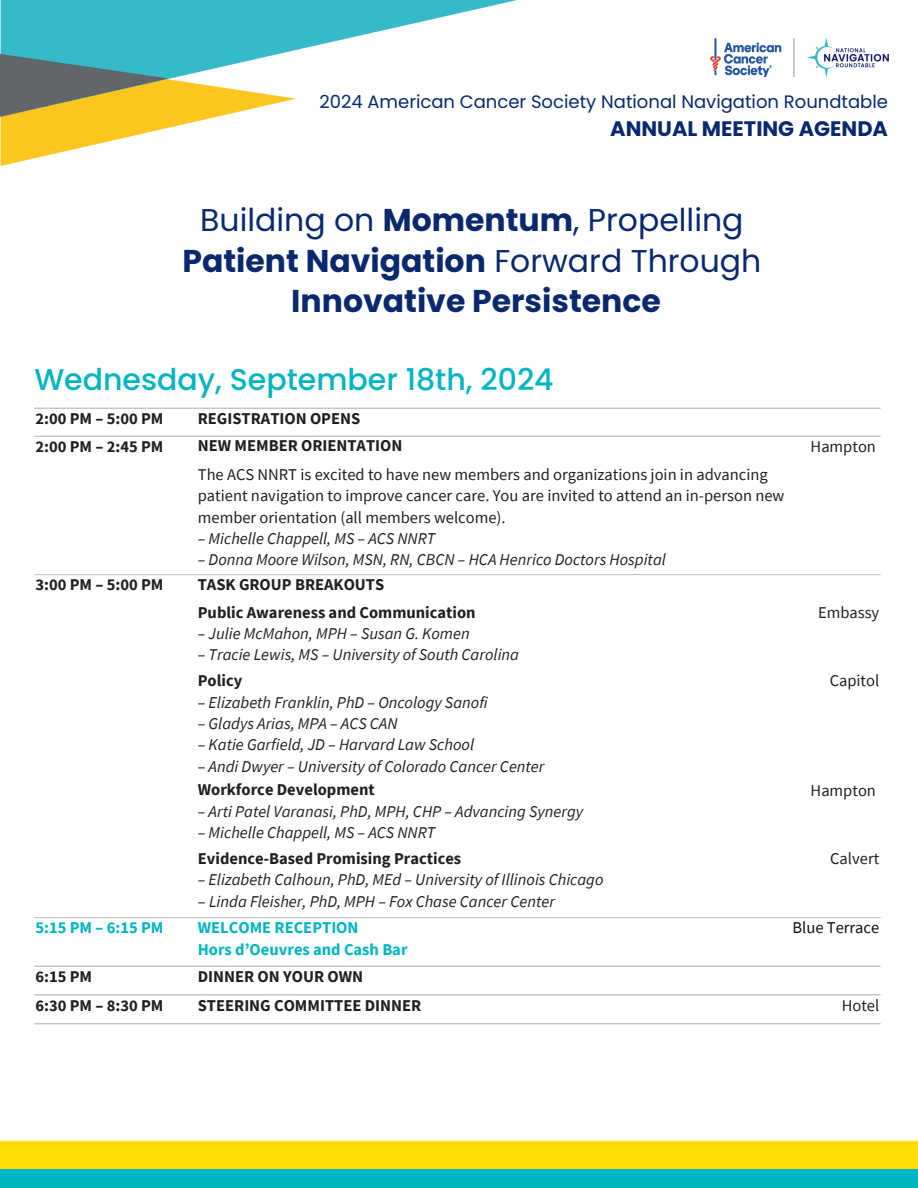
<style>
.page{position:relative;width:918px;height:1188px;background:#fff}
.page>*{position:absolute;margin:0;border:0;box-sizing:border-box;transform-origin:0 0}
.t1{font:700 31.5px/40.5px "Poppins";color:#09286d;text-align:center}
.t2{font:500 30px "Poppins";color:#00b5c1}
.t3{font:700 21px "Poppins";color:#09286d}
.t4{font:18px "Poppins";color:#09286d}
.t5{font:italic 16.5px "Source Sans Pro";color:#231f20}
.t6{font:700 16.5px "Source Sans Pro";color:#231f20}
.t7{font:16.5px/21.3px "Source Sans Pro";color:#231f20}
.t8{font:700 16.5px/21.3px "Source Sans Pro";color:#00b5c1}
.t9{font:16.5px "Source Sans Pro";color:#0f0f0f}
.s1{font-weight:400}
.s2{font-style:normal}
</style>
<div class="page">
<div style="left:0;top:1141px;width:918px;height:47px;background:#00b5c1"></div>
<div style="left:0;top:1141px;width:918px;height:28px;background:#ffdb01"></div>
<hr style="left:34px;top:408px;width:846px;height:1px;background:#c4c4c4">
<hr style="left:34px;top:436px;width:846px;height:1px;background:#c4c4c4">
<hr style="left:34px;top:574px;width:846px;height:1px;background:#c4c4c4">
<hr style="left:34px;top:917px;width:846px;height:1px;background:#c4c4c4">
<hr style="left:34px;top:966px;width:846px;height:1px;background:#c4c4c4">
<hr style="left:34px;top:994px;width:846px;height:2px;background:#c4c4c4">
<hr style="left:34px;top:1023px;width:846px;height:1px;background:#c4c4c4">
<img style="left:0;top:0;width:517px;height:165px">
<img style="left:710px;top:39px;width:178px;height:37px">
<p class="t4" style="left:319px;top:89px;width:570px">2024 American Cancer Society National Navigation Roundtable</p>
<p class="t3" style="left:610px;top:114px;width:279px">ANNUAL MEETING AGENDA</p>
<p class="t1" style="left:182px;top:200px;width:580px"><span class="s1">Building on</span> Momentum<span class="s1">, Propelling<br></span>Patient Navigation <span class="s1">Forward Through<br></span>Innovative Persistence</p>
<p class="t2" style="left:34px;top:359px;width:521px">Wednesday, September 18th, 2024</p>
<p class="t6" style="left:35px;top:408px;width:130px">2:00 PM – 5:00 PM</p>
<p class="t6" style="left:198px;top:408px;width:164px">REGISTRATION OPENS</p>
<p class="t6" style="left:35px;top:436px;width:130px">2:00 PM – 2:45 PM</p>
<p class="t6" style="left:198px;top:435px;width:206px">NEW MEMBER ORIENTATION</p>
<h2 class="t7" style="left:811px;top:435px;width:67px">Hampton</h2>
<h1 class="t7" style="left:198px;top:463px;width:588px">The ACS NNRT is excited to have new members and organizations join in advancing patient navigation to improve cancer care. You are invited to attend an in-person new member orientation (all members welcome).</h1>
<p class="t5" style="left:198px;top:528px;width:239px">– Michelle Chappell, MS – ACS NNRT</p>
<p class="t5" style="left:198px;top:549px;width:470px">– Donna Moore Wilson, MSN, RN, CBCN – HCA Henrico Doctors Hospital</p>
<p class="t6" style="left:35px;top:574px;width:130px">3:00 PM – 5:00 PM</p>
<p class="t6" style="left:198px;top:574px;width:188px">TASK GROUP BREAKOUTS</p>
<p class="t6" style="left:198px;top:601px;width:279px">Public Awareness and Communication</p>
<p class="t5" style="left:198px;top:623px;width:273px">– Julie McMahon, MPH – Susan G. Komen</p>
<p class="t5" style="left:198px;top:644px;width:323px">– Tracie Lewis, MS – University of South Carolina</p>
<p class="t7" style="left:818px;top:601px;width:63px">Embassy</p>
<p class="t6" style="left:198px;top:670px;width:46px">Policy</p>
<p class="t5" style="left:198px;top:691px;width:292px">– Elizabeth Franklin, PhD – Oncology Sanofi</p>
<p class="t5" style="left:198px;top:713px;width:201px">– Gladys Arias, MPA – ACS CAN</p>
<p class="t5" style="left:198px;top:734px;width:278px">– Katie Garfield, JD – Harvard Law School</p>
<p class="t5" style="left:198px;top:756px;width:348px">– Andi Dwyer – University of Colorado Cancer Center</p>
<p class="t6" style="left:198px;top:779px;width:178px">Workforce Development</p>
<p class="t5" style="left:198px;top:801px;width:387px">– Arti Patel Varanasi, PhD, MPH, CHP – Advancing Synergy</p>
<p class="t5" style="left:198px;top:822px;width:239px">– Michelle Chappell, MS – ACS NNRT</p>
<p class="t6" style="left:198px;top:848px;width:265px">Evidence-Based Promising Practices</p>
<p class="t5" style="left:198px;top:869px;width:407px">– Elizabeth Calhoun, PhD, MEd – University of Illinois Chicago</p>
<p class="t5" style="left:198px;top:891px;width:359px"><span class="s2">–</span> Linda Fleisher, PhD, MPH – Fox Chase Cancer Center</p>
<p class="t7" style="left:830px;top:670px;width:51px">Capitol</p>
<p class="t7" style="left:811px;top:779px;width:67px">Hampton</p>
<p class="t7" style="left:830px;top:848px;width:51px">Calvert</p>
<p class="t8" style="left:35px;top:917px;width:130px">5:15 PM – 6:15 PM</p>
<p class="t8" style="left:198px;top:917px;width:211px">WELCOME RECEPTION<br>Hors d’Oeuvres and Cash Bar</p>
<p class="t9" style="left:793px;top:917px;width:88px">Blue Terrace</p>
<p class="t6" style="left:35px;top:966px;width:58px">6:15 PM</p>
<p class="t6" style="left:198px;top:966px;width:167px">DINNER ON YOUR OWN</p>
<p class="t6" style="left:35px;top:994px;width:130px">6:30 PM – 8:30 PM</p>
<p class="t6" style="left:198px;top:994px;width:225px">STEERING COMMITTEE DINNER</p>
<p class="t7" style="left:842px;top:994px;width:39px">Hotel</p>
</div>
